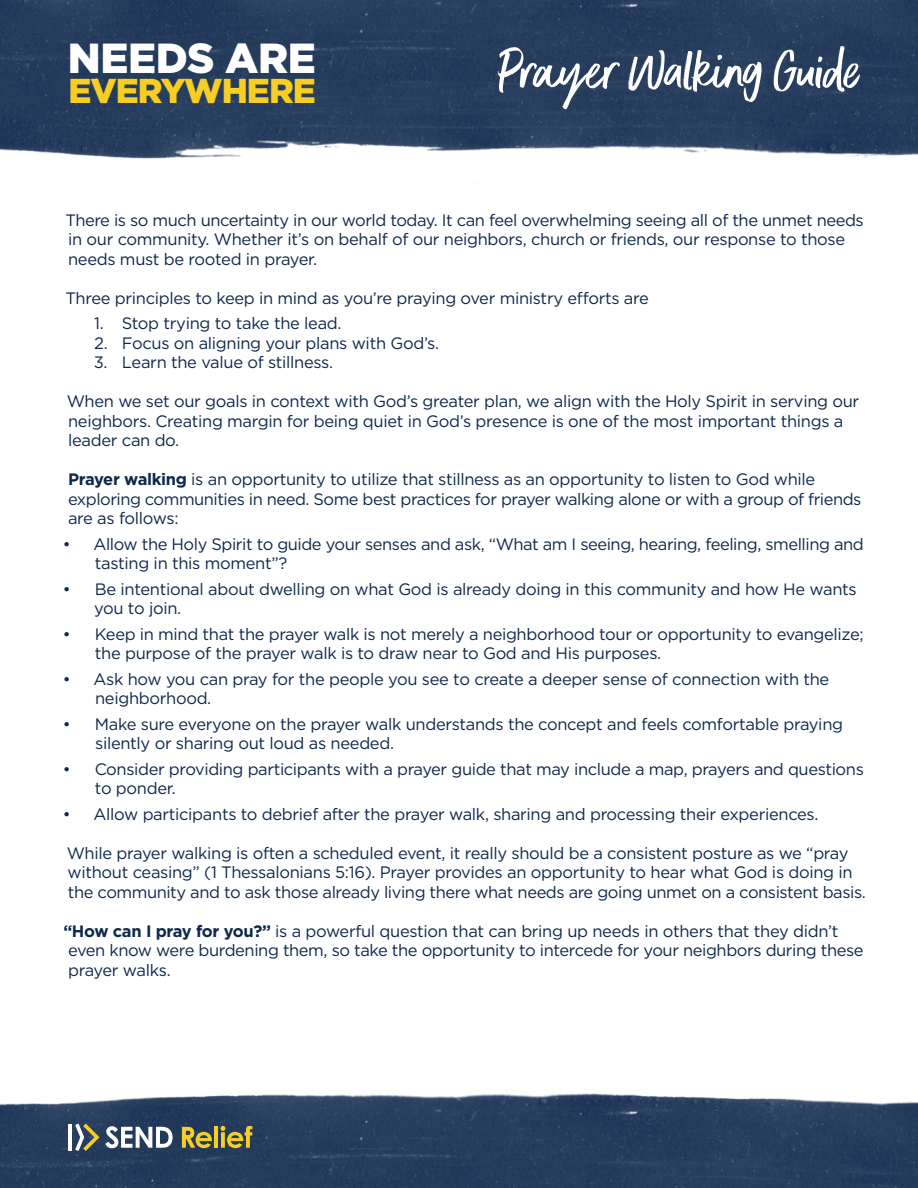
<style>
.page{position:relative;width:918px;height:1188px;background:#fff}
.page>*{position:absolute;margin:0;border:0;box-sizing:border-box;transform-origin:0 0}
.t1{font:66px "Better Times";color:#fff}
.t2{font:900 42px "Gotham";letter-spacing:-.01em;color:#fff}
.t3{font:900 34.5px "Gotham";letter-spacing:-.03em;color:#f8ce25}
.t4{font:16.5px/19.5px "Gotham";letter-spacing:-.02em;color:#0e274b}
.s1{font-size:64.5px}
.s2{font-size:72px}
.s3{font-size:60px}
.s4{font-family:"Better Times Alt";font-size:54px}
.s5{font-size:51px}
.s6{font-family:"Better Times Alt";font-size:63px}
.s7{font-size:69px}
.s8{font-size:70.5px}
.s9{font-family:"Better Times Alt"}
.s10{font-size:54px}
.s11{font-family:"Better Times Alt";font-size:70.5px}
.s12{font-weight:700}
</style>
<div class="page">
<img style="left:0;top:0;width:918px;height:159px">
<img style="left:0;top:1092px;width:918px;height:96px">
<hr style="left:68px;top:1124px;width:4px;height:27px;background:#fff">
<svg style="left:75px;top:1124px;width:98px;height:27px"></svg>
<svg style="left:182px;top:1127px;width:30px;height:21px"></svg>
<hr style="left:214px;top:1126px;width:4px;height:22px;background:#f8ce25">
<svg style="left:220px;top:1126px;width:33px;height:22px"></svg>
<h2 class="t2" style="left:68px;top:30px;width:250px">NEEDS ARE</h2>
<h3 class="t3" style="left:68px;top:67px;width:249px">EVERYWHERE</h3>
<h1 class="t1" style="left:499px;top:35px;width:367px"><span class="s1">P</span><span class="s2">ra</span>y<span class="s3">e</span><span class="s4">r</span> <span class="s5">W</span><span class="s6">a</span>lk<span class="s7">i</span><span class="s8">n</span><span class="s9">g</span> <span class="s10">G</span><span class="s8">u</span><span class="s11">i</span>d<span class="s11">e</span></h1>
<p class="t4" style="left:65px;top:210px;width:800px">There is so much uncertainty in our world today. It can feel overwhelming seeing all of the unmet needs in our community. Whether it’s on behalf of our neighbors, church or friends, our response to those needs must be rooted in prayer.</p>
<p class="t4" style="left:65px;top:288px;width:585px">Three principles to keep in mind as you’re praying over ministry efforts are</p>
<p class="t4" style="left:94px;top:313px;width:249px">1. Stop trying to take the lead.</p>
<p class="t4" style="left:94px;top:333px;width:347px">2. Focus on aligning your plans with God’s.</p>
<p class="t4" style="left:94px;top:352px;width:241px">3. Learn the value of stillness.</p>
<p class="t4" style="left:67px;top:391px;width:794px">When we set our goals in context with God’s greater plan, we align with the Holy Spirit in serving our neighbors. Creating margin for being quiet in God’s presence is one of the most important things a leader can do.</p>
<p class="t4" style="left:68px;top:469px;width:795px"><span class="s12">Prayer walking</span> is an opportunity to utilize that stillness as an opportunity to listen to God while exploring communities in need. Some best practices for prayer walking alone or with a group of friends are as follows:</p>
<p class="t4" style="left:95px;top:534px;width:770px;text-indent:-32px">• Allow the Holy Spirit to guide your senses and ask, “What am I seeing, hearing, feeling, smelling and tasting in this moment”?</p>
<p class="t4" style="left:94px;top:579px;width:764px;text-indent:-31px">• Be intentional about dwelling on what God is already doing in this community and how He wants you to join.</p>
<p class="t4" style="left:95px;top:624px;width:770px;text-indent:-32px">• Keep in mind that the prayer walk is not merely a neighborhood tour or opportunity to evangelize; the purpose of the prayer walk is to draw near to God and His purposes.</p>
<p class="t4" style="left:95px;top:669px;width:736px;text-indent:-32px">• Ask how you can pray for the people you see to create a deeper sense of connection with the neighborhood.</p>
<p class="t4" style="left:95px;top:714px;width:750px;text-indent:-32px">• Make sure everyone on the prayer walk understands the concept and feels comfortable praying silently or sharing out loud as needed.</p>
<p class="t4" style="left:95px;top:759px;width:770px;text-indent:-32px">• Consider providing participants with a prayer guide that may include a map, prayers and questions to ponder.</p>
<p class="t4" style="left:63px;top:804px;width:757px">• Allow participants to debrief after the prayer walk, sharing and processing their experiences.</p>
<p class="t4" style="left:67px;top:843px;width:800px">While prayer walking is often a scheduled event, it really should be a consistent posture as we “pray without ceasing” (1 Thessalonians 5:16). Prayer provides an opportunity to hear what God is doing in the community and to ask those already living there what needs are going unmet on a consistent basis.</p>
<p class="t4" style="left:63px;top:921px;width:802px"><span class="s12">“How can I pray for you?”</span> is a powerful question that can bring up needs in others that they didn’t even know were burdening them, so take the opportunity to intercede for your neighbors during these prayer walks.</p>
</div>
